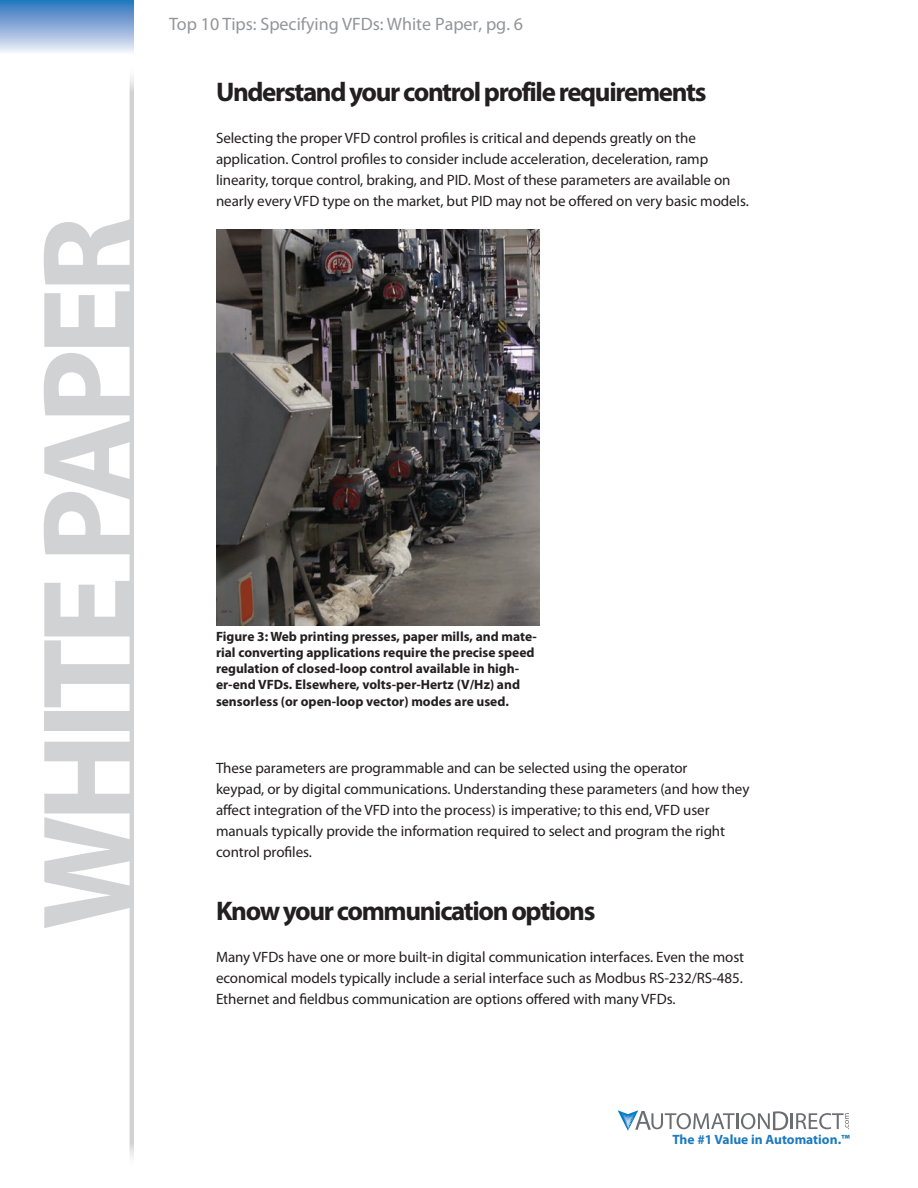
<style>
.page{position:relative;width:918px;height:1188px;background:#fff}
.page>*{position:absolute;margin:0;border:0;box-sizing:border-box;transform-origin:0 0}
.t1{font:700 129px "Myriad Pro";letter-spacing:-.05em;color:#d1d2d4}
.Paragraph_Subhead{font:700 27px "Myriad Pro";letter-spacing:-.05em;color:#231f20}
.t2{font:18px "Myriad Pro";color:#939598}
.body_copy{font:15px/21px "Myriad Pro";letter-spacing:-.005em;color:#231f20}
.t3{font:700 13.5px/16.2px "Myriad Pro";color:#231f20}
.t4{font:700 13.5px "Myriad Pro";color:#1d7abf}
</style>
<div class="page">
<svg style="left:618px;top:1110px;width:231px;height:21px"></svg>
<hr style="left:130px;top:65px;width:4px;height:1105px;background:#d1d2d4">
<div style="left:0;top:0;width:134px;height:54px;background:linear-gradient(to bottom,#2870bc,#f2eef8)"></div>
<img style="left:216px;top:230px;width:324px;height:396px">
<p class="t1" style="left:4px;top:930px;width:715px;rotate:-90deg">WHITE PAPER</p>
<p class="t2" style="left:169px;top:14px;width:355px">Top 10 Tips: Specifying VFDs: White Paper, pg. 6</p>
<p class="Paragraph_Subhead" style="left:216px;top:75px;width:492px">Understand your control profile requirements</p>
<p class="body_copy" style="left:216px;top:128px;width:534px">Selecting the proper VFD control profiles is critical and depends greatly on the application. Control profiles to consider include acceleration, deceleration, ramp linearity, torque control, braking, and PID. Most of these parameters are available on nearly every VFD type on the market, but PID may not be offered on very basic models.</p>
<p class="t3" style="left:216px;top:628px;width:322px">Figure 3: Web printing presses, paper mills, and mate&shy;rial converting applications require the precise speed regulation of closed-loop control available in high&shy;er-end VFDs. Elsewhere, volts-per-Hertz (V/Hz) and sensorless (or open-loop vector) modes are used.</p>
<p class="body_copy" style="left:216px;top:758px;width:535px">These parameters are programmable and can be selected using the operator<br>keypad, or by digital communications. Understanding these parameters (and how they affect integration of the VFD into the process) is imperative; to this end, VFD user manuals typically provide the information required to select and program the right control profiles.</p>
<p class="Paragraph_Subhead" style="left:216px;top:894px;width:381px">Know your communication options</p>
<p class="body_copy" style="left:216px;top:947px;width:530px;text-align:justify">Many VFDs have one or more built-in digital communication interfaces. Even the most economical models typically include a serial interface such as Modbus RS-232/RS-485.<br>Ethernet and fieldbus communication are options offered with many VFDs.</p>
<p class="t4" style="left:672px;top:1131px;width:179px">The #1 Value in Automation.™</p>
</div>
